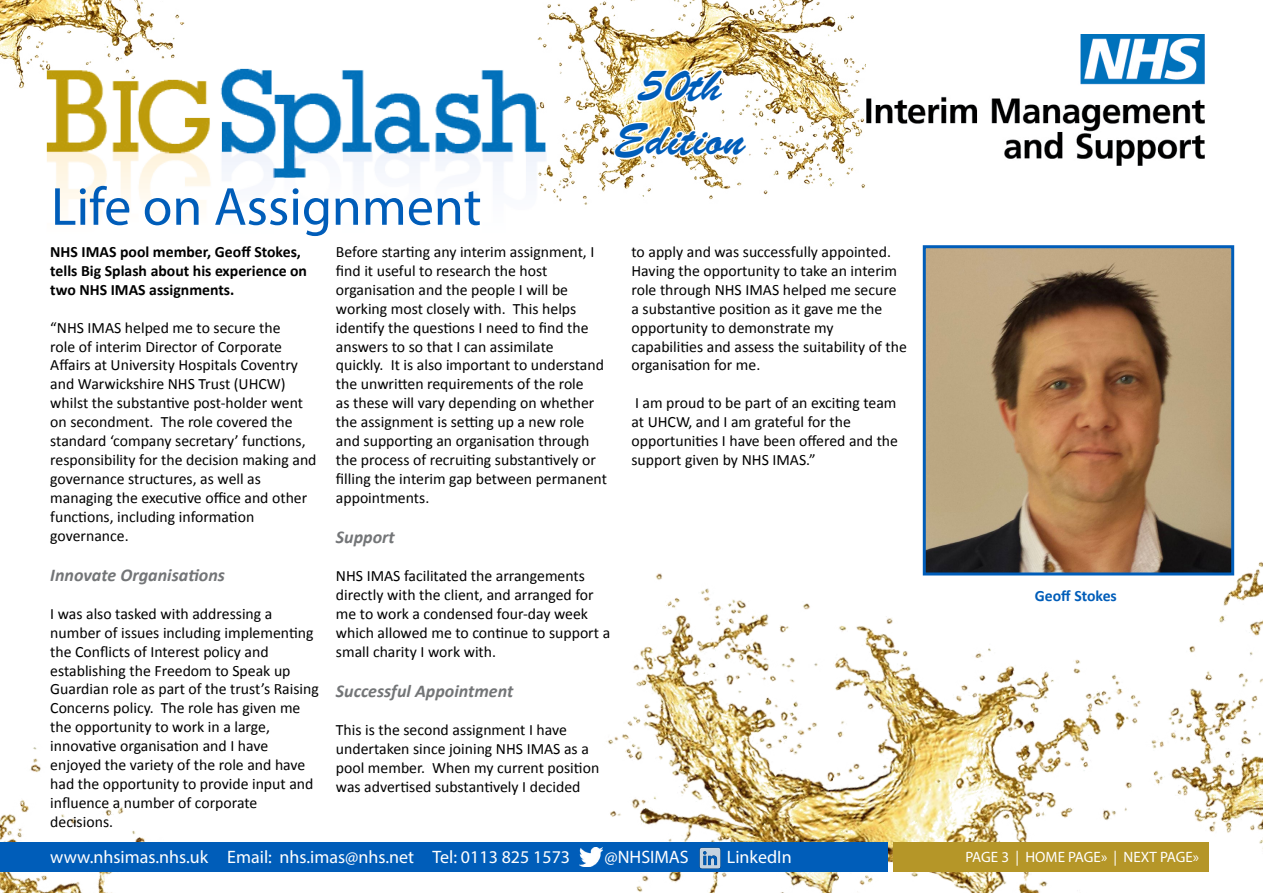
<style>
.page{position:relative;width:1263px;height:893px;background:#fff}
.page>*{position:absolute;margin:0;border:0;box-sizing:border-box;transform-origin:0 0}
.t1{font:54px "Myriad Pro";color:#005db9}
.t2{font:45px/54px "Brush Script Std";color:#005db9;text-align:center}
.t3{font:18px "Myriad Pro";color:#fff}
.t4{font:italic 700 18px "Calibri";color:#737577}
.t5{font:15.75px/18.9px "Calibri";color:#000}
.t6{font:700 15.75px/18.9px "Calibri";color:#000}
.t7{font:700 15.75px "Calibri";color:#005db9}
.t8{font:15px "Myriad Pro";color:#fff}
</style>
<div class="page">
<img style="left:0;top:747px;width:145px;height:146px">
<img style="left:1218px;top:266px;width:45px;height:583px">
<img style="left:606px;top:442px;width:612px;height:451px">
<img style="left:0;top:0;width:185px;height:89px">
<img style="left:537px;top:0;width:329px;height:205px">
<img style="left:45px;top:51px;width:501px;height:160px">
<svg style="left:635px;top:68px;width:90px;height:37px"></svg>
<img style="left:612px;top:120px;width:137px;height:85px">
<img style="left:866px;top:34px;width:338px;height:132px">
<div style="left:0;top:842px;width:887px;height:30px;background:#005db9"></div>
<div style="left:893px;top:842px;width:316px;height:30px;background:#b59628"></div>
<img style="left:579px;top:847px;width:24px;height:19px">
<img style="left:927px;top:249px;width:303px;height:322px">
<div style="left:923px;top:245px;width:311px;height:330px;border:3px solid #005db9"></div>
<img style="left:699px;top:847px;width:22px;height:22px">
<h1 class="t1" style="left:51px;top:173px;width:432px">Life on Assignment</h1>
<h2 class="t2" style="left:614px;top:60px;width:132px">50th<br>Edition</h2>
<p class="t6" style="left:50px;top:242px;width:258px">NHS IMAS pool member, Geoff Stokes, tells Big Splash about his experience on two NHS IMAS assignments.</p>
<p class="t5" style="left:50px;top:318px;width:268px">“NHS IMAS helped me to secure the<br>role of interim Director of Corporate Affairs at University Hospitals Coventry and Warwickshire NHS Trust (UHCW) whilst the substantive post-holder went on secondment. The role covered the standard ‘company secretary’ functions, responsibility for the decision making and governance structures, as well as managing the executive office and other functions, including information governance.</p>
<p class="t4" style="left:50px;top:564px;width:176px">Innovate Organisations</p>
<p class="t5" style="left:50px;top:604px;width:270px">I was also tasked with addressing a number of issues including implementing the Conflicts of Interest policy and establishing the Freedom to Speak up Guardian role as part of the trust’s Raising Concerns policy. The role has given me the opportunity to work in a large, innovative organisation and I have enjoyed the variety of the role and have had the opportunity to provide input and influence a number of corporate decisions.</p>
<p class="t5" style="left:336px;top:242px;width:272px">Before starting any interim assignment, I find it useful to research the host organisation and the people I will be working most closely with. This helps identify the questions I need to find the answers to so that I can assimilate<br>quickly. It is also important to understand the unwritten requirements of the role<br>as these will vary depending on whether the assignment is setting up a new role and supporting an organisation through the process of recruiting substantively or filling the interim gap between permanent appointments.</p>
<p class="t4" style="left:336px;top:526px;width:60px">Support</p>
<p class="t5" style="left:336px;top:566px;width:276px">NHS IMAS facilitated the arrangements directly with the client, and arranged for me to work a condensed four-day week which allowed me to continue to support a small charity I work with.</p>
<p class="t4" style="left:336px;top:680px;width:179px">Successful Appointment</p>
<p class="t5" style="left:336px;top:720px;width:265px">This is the second assignment I have undertaken since joining NHS IMAS as a pool member. When my current position was advertised substantively I decided</p>
<p class="t5" style="left:631px;top:242px;width:277px">to apply and was successfully appointed.<br>Having the opportunity to take an interim role through NHS IMAS helped me secure a substantive position as it gave me the opportunity to demonstrate my capabilities and assess the suitability of the organisation for me.</p>
<p class="t5" style="left:631px;top:394px;width:268px">I am proud to be part of an exciting team at UHCW, and I am grateful for the opportunities I have been offered and the support given by NHS IMAS.”</p>
<p class="t3" style="left:50px;top:846px;width:521px">www.nhsimas.nhs.uk Email: nhs.imas@nhs.net Tel: 0113 825 1573</p>
<p class="t3" style="left:604px;top:846px;width:86px">@NHSIMAS</p>
<p class="t3" style="left:727px;top:846px;width:66px">LinkedIn</p>
<p class="t7" style="left:1035px;top:586px;width:84px">Geoff Stokes</p>
<p class="t8" style="left:965px;top:847px;width:235px">PAGE 3 | HOME PAGE» | NEXT PAGE»</p>
</div>
